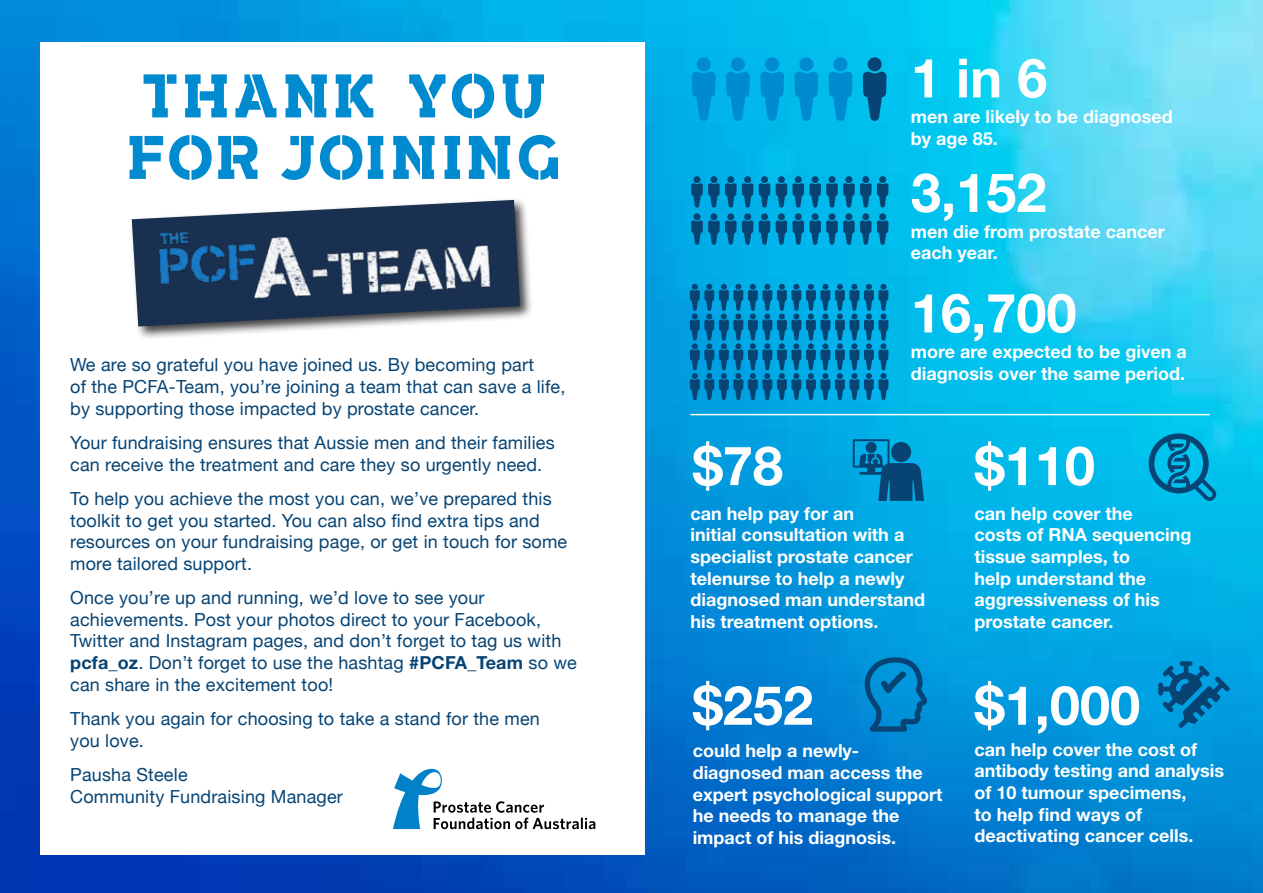
<style>
.page{position:relative;width:1263px;height:893px;background:#fff}
.page>*{position:absolute;margin:0;border:0;box-sizing:border-box;transform-origin:0 0}
.t1{font:61.5px/61.5px "Arkibal Serif Stencil Heavy";letter-spacing:.06em;color:#008ad0;scale:.9 1}
.t2{font:700 54.15px "Helvetica Neue LT Std";color:#fff}
.t3{font:18px/21.6px "Helvetica Neue";letter-spacing:.01em;color:#074474}
.t4{font:700 18px/21.6px "Helvetica Neue LT Std";color:#fff}
.s1{font-weight:700}
</style>
<div class="page">
<img style="left:0;top:0;width:1263px;height:893px">
<div style="left:40px;top:43px;width:605px;height:812px;background:#fff"></div>
<div style="left:129px;top:197px;width:405px;height:143px;background:#000;opacity:.75"></div>
<svg style="left:132px;top:200px;width:388px;height:126px"></svg>
<img style="left:146px;top:215px;width:359px;height:108px">
<svg style="left:393px;top:769px;width:202px;height:60px"></svg>
<hr style="left:690px;top:414px;width:520px;height:1px;background:#fff">
<svg style="left:1149px;top:433px;width:67px;height:68px;background:#0393c0"></svg>
<svg style="left:1158px;top:661px;width:72px;height:67px;background:#027db8"></svg>
<svg style="left:864px;top:657px;width:63px;height:75px;background:#027bbc"></svg>
<svg style="left:853px;top:439px;width:71px;height:62px;background:#0474a8"></svg>
<svg style="left:692px;top:72px;width:24px;height:49px"></svg>
<div style="left:697px;top:57px;width:14px;height:14px;background:#008ad0;border-radius:50%"></div>
<svg style="left:726px;top:72px;width:24px;height:49px"></svg>
<div style="left:731px;top:57px;width:14px;height:14px;background:#008ad0;border-radius:50%"></div>
<svg style="left:760px;top:72px;width:24px;height:49px"></svg>
<div style="left:765px;top:57px;width:14px;height:14px;background:#008ad0;border-radius:50%"></div>
<svg style="left:794px;top:72px;width:24px;height:49px"></svg>
<div style="left:799px;top:57px;width:14px;height:14px;background:#008ad0;border-radius:50%"></div>
<svg style="left:829px;top:72px;width:23px;height:49px"></svg>
<div style="left:833px;top:57px;width:14px;height:14px;background:#008ad0;border-radius:50%"></div>
<svg style="left:863px;top:72px;width:23px;height:49px"></svg>
<div style="left:868px;top:57px;width:14px;height:14px;background:#074474;border-radius:50%"></div>
<div style="left:693px;top:176px;width:7px;height:7px;background:#074474;border-radius:50%"></div>
<div style="left:710px;top:176px;width:7px;height:7px;background:#074474;border-radius:50%"></div>
<div style="left:727px;top:176px;width:7px;height:7px;background:#074474;border-radius:50%"></div>
<svg style="left:691px;top:183px;width:62px;height:25px;background:#0377ac"></svg>
<div style="left:744px;top:176px;width:7px;height:7px;background:#074474;border-radius:50%"></div>
<div style="left:761px;top:176px;width:7px;height:7px;background:#074474;border-radius:50%"></div>
<div style="left:778px;top:176px;width:7px;height:7px;background:#074474;border-radius:50%"></div>
<div style="left:795px;top:176px;width:7px;height:7px;background:#074474;border-radius:50%"></div>
<div style="left:812px;top:176px;width:7px;height:7px;background:#074474;border-radius:50%"></div>
<div style="left:828px;top:176px;width:7px;height:7px;background:#074474;border-radius:50%"></div>
<div style="left:845px;top:176px;width:7px;height:7px;background:#074474;border-radius:50%"></div>
<div style="left:862px;top:176px;width:7px;height:7px;background:#074474;border-radius:50%"></div>
<svg style="left:759px;top:183px;width:129px;height:25px;background:#037eaf"></svg>
<div style="left:879px;top:176px;width:7px;height:7px;background:#074474;border-radius:50%"></div>
<svg style="left:690px;top:284px;width:198px;height:116px;background:#037fb5"></svg>
<div style="left:693px;top:213px;width:7px;height:7px;background:#074474;border-radius:50%"></div>
<div style="left:710px;top:213px;width:7px;height:7px;background:#074474;border-radius:50%"></div>
<div style="left:727px;top:213px;width:7px;height:7px;background:#074474;border-radius:50%"></div>
<svg style="left:691px;top:220px;width:62px;height:25px;background:#0476ab"></svg>
<div style="left:744px;top:213px;width:7px;height:7px;background:#074474;border-radius:50%"></div>
<div style="left:761px;top:213px;width:7px;height:7px;background:#074474;border-radius:50%"></div>
<div style="left:778px;top:213px;width:7px;height:7px;background:#074474;border-radius:50%"></div>
<div style="left:795px;top:213px;width:7px;height:7px;background:#074474;border-radius:50%"></div>
<div style="left:812px;top:213px;width:7px;height:7px;background:#074474;border-radius:50%"></div>
<div style="left:828px;top:213px;width:7px;height:7px;background:#074474;border-radius:50%"></div>
<div style="left:845px;top:213px;width:7px;height:7px;background:#074474;border-radius:50%"></div>
<div style="left:862px;top:213px;width:7px;height:7px;background:#074474;border-radius:50%"></div>
<svg style="left:759px;top:220px;width:129px;height:25px;background:#037db0"></svg>
<div style="left:879px;top:213px;width:7px;height:7px;background:#074474;border-radius:50%"></div>
<h1 class="t1" style="left:127px;top:62px;width:484px">THANK YOU<br>FOR JOINING</h1>
<p class="t3" style="left:70px;top:354px;width:497px">We are so grateful you have joined us. By becoming part<br>of the PCFA-Team, you’re joining a team that can save a life, by supporting those impacted by prostate cancer.</p>
<p class="t3" style="left:70px;top:432px;width:486px">Your fundraising ensures that Aussie men and their families can receive the treatment and care they so urgently need.</p>
<p class="t3" style="left:70px;top:488px;width:499px">To help you achieve the most you can, we’ve prepared this toolkit to get you started. You can also find extra tips and resources on your fundraising page, or get in touch for some more tailored support.</p>
<p class="t3" style="left:70px;top:587px;width:508px">Once you’re up and running, we’d love to see your achievements. Post your photos direct to your Facebook, Twitter and Instagram pages, and don’t forget to tag us with <span class="s1">pcfa_oz</span>. Don’t forget to use the hashtag <span class="s1">#PCFA_Team</span> so we can share in the excitement too!</p>
<p class="t3" style="left:70px;top:707px;width:471px">Thank you again for choosing to take a stand for the men you love.</p>
<p class="t3" style="left:70px;top:763px;width:274px">Pausha Steele<br>Community Fundraising Manager</p>
<h2 class="t2" style="left:693px;top:432px;width:92px">$78</h2>
<h2 class="t2" style="left:911px;top:45px;width:138px">1 in 6</h2>
<p class="t4" style="left:911px;top:106px;width:263px">men are likely to be diagnosed by age 85.</p>
<h2 class="t2" style="left:911px;top:159px;width:137px">3,152</h2>
<p class="t4" style="left:911px;top:220px;width:255px">men die from prostate cancer each year.</p>
<h2 class="t2" style="left:911px;top:280px;width:167px">16,700</h2>
<p class="t4" style="left:911px;top:341px;width:278px">more are expected to be given a diagnosis over the same period.</p>
<h2 class="t2" style="left:974px;top:432px;width:122px">$110</h2>
<p class="t4" style="left:690px;top:502px;width:236px">can help pay for an<br>initial consultation with a specialist prostate cancer telenurse to help a newly diagnosed man understand his treatment options.</p>
<p class="t4" style="left:974px;top:502px;width:218px">can help cover the<br>costs of RNA sequencing tissue samples, to<br>help understand the aggressiveness of his prostate cancer.</p>
<h2 class="t2" style="left:693px;top:672px;width:122px">$252</h2>
<h2 class="t2" style="left:974px;top:672px;width:167px">$1,000</h2>
<p class="t4" style="left:693px;top:740px;width:251px">could help a newly&shy;diagnosed man access the expert psychological support he needs to manage the impact of his diagnosis.</p>
<p class="t4" style="left:974px;top:738px;width:251px">can help cover the cost of antibody testing and analysis of 10 tumour specimens,<br>to help find ways of deactivating cancer cells.</p>
</div>
